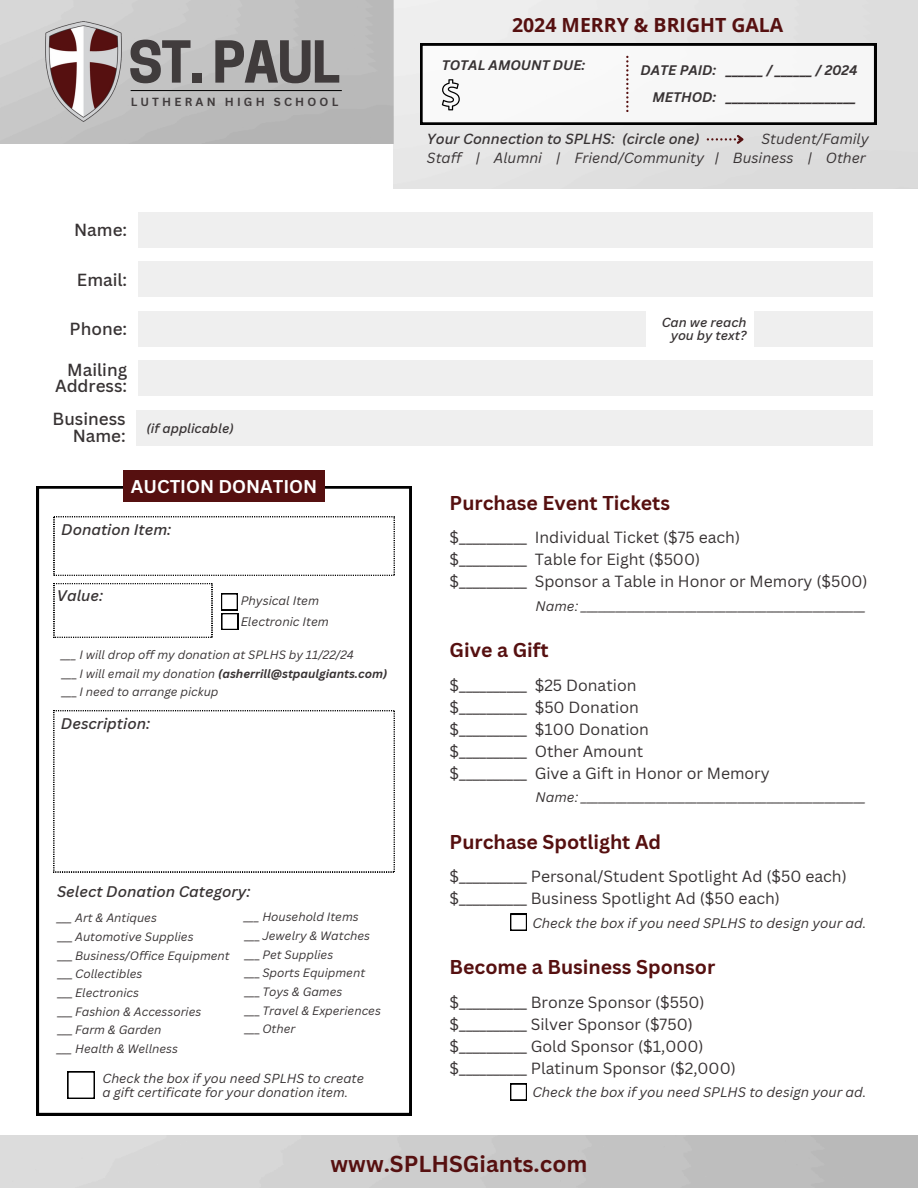
<style>
.page{position:relative;width:918px;height:1188px;background:#fff}
.page>*{position:absolute;margin:0;border:0;box-sizing:border-box;transform-origin:0 0}
.t1{font:700 54.3px "Cooper Hewitt";letter-spacing:-.025em;color:#383334}
.t2{font:700 22.5px "Canva Sans";color:#561010}
.t3{font:700 19.5px "Canva Sans";color:#561010}
.t4{font:700 19.5px "Open Sans";color:#561010}
.t5{font:700 18px "Canva Sans";color:#fff}
.t6{font:500 17.1px/16.5px "Canva Sans";color:#383334;text-align:right}
.t7{font:15.75px/22px "Canva Sans";color:#383334}
.t8{font:italic 500 15px "Canva Sans";color:#383334}
.t9{font:italic 14.25px "Canva Sans";color:#383334}
.t10{font:italic 500 14.25px "Canva Sans";color:#383334}
.t11{font:italic 13.5px "Canva Sans";color:#383334}
.t12{font:italic 700 13.5px "Canva Sans";color:#383334}
.t13{font:italic 12.75px/13.8px "Canva Sans";color:#383334}
.t14{font:italic 500 12.75px/13.8px "Canva Sans";color:#383334;text-align:right}
.t15{font:italic 12px "Canva Sans";color:#383334}
.t16{font:italic 11.85px "Canva Sans";color:#383334}
.t17{font:italic 700 11.85px "Canva Sans";color:#383334}
.t18{font:700 11.55px "Canva Sans";letter-spacing:.28em;color:#383334}
.s1{font-weight:400;font-style:normal}
.s2{font-weight:400}
.s3{font-style:normal}
</style>
<div class="page">
<img style="left:0;top:0;width:394px;height:143px">
<img style="left:394px;top:0;width:524px;height:189px">
<img style="left:46px;top:21px;width:76px;height:100px">
<hr style="left:131px;top:90px;width:211px;height:1px;background:#000">
<svg style="left:510px;top:914px;width:17px;height:17px"></svg>
<svg style="left:510px;top:1084px;width:17px;height:16px"></svg>
<div style="left:138px;top:212px;width:735px;height:35px;background:#efefef"></div>
<div style="left:138px;top:261px;width:735px;height:36px;background:#efefef"></div>
<div style="left:138px;top:311px;width:507px;height:36px;background:#efefef"></div>
<div style="left:138px;top:360px;width:735px;height:36px;background:#efefef"></div>
<div style="left:754px;top:311px;width:119px;height:36px;background:#efefef"></div>
<div style="left:137px;top:410px;width:736px;height:36px;background:#efefef"></div>
<svg style="left:707px;top:133px;width:39px;height:13px"></svg>
<svg style="left:37px;top:486px;width:374px;height:629px"></svg>
<div style="left:124px;top:471px;width:201px;height:31px;background:#561010"></div>
<svg style="left:54px;top:516px;width:341px;height:60px"></svg>
<svg style="left:54px;top:583px;width:158px;height:55px"></svg>
<svg style="left:221px;top:593px;width:17px;height:37px"></svg>
<svg style="left:53px;top:710px;width:341px;height:162px"></svg>
<svg style="left:67px;top:1071px;width:27px;height:27px"></svg>
<svg style="left:420px;top:44px;width:456px;height:81px"></svg>
<h1 class="t1" style="left:128px;top:42px;width:213px">ST. PAUL</h1>
<p class="t18" style="left:131px;top:94px;width:209px">LUTHERAN HIGH SCHOOL</p>
<p class="t6" style="left:74px;top:221px;width:54px">Name:</p>
<h5 class="t6" style="left:77px;top:271px;width:52px">Email:</h5>
<h5 class="t6" style="left:70px;top:320px;width:59px">Phone:</h5>
<h5 class="t6" style="left:55px;top:361px;width:74px">Mailing<br>Address:</h5>
<h5 class="t6" style="left:53px;top:410px;width:75px">Business<br>Name:</h5>
<h5 class="t14" style="left:147px;top:421px;width:89px">(if applicable)</h5>
<p class="t5" style="left:131px;top:474px;width:188px">AUCTION DONATION</p>
<p class="t8" style="left:61px;top:519px;width:112px">Donation Item:</p>
<p class="t8" style="left:57px;top:585px;width:48px">Value:</p>
<p class="t15" style="left:241px;top:592px;width:80px">Physical Item</p>
<p class="t15" style="left:241px;top:613px;width:90px">Electronic Item</p>
<p class="t16" style="left:61px;top:646px;width:294px">___ I will drop off my donation at SPLHS by 11/22/24</p>
<p class="t17" style="left:61px;top:665px;width:327px"><span class="s1">___</span> <span class="s2">I will email my donation</span> (asherrill@stpaulgiants.com)</p>
<h4 class="t16" style="left:61px;top:684px;width:159px"><span class="s3">___</span> I need to arrange pickup</h4>
<p class="t8" style="left:61px;top:713px;width:91px">Description:</p>
<p class="t8" style="left:57px;top:881px;width:195px">Select Donation Category:</p>
<p class="t16" style="left:57px;top:910px;width:101px">___ Art &amp; Antiques</p>
<p class="t16" style="left:57px;top:928px;width:138px"><span class="s3">___</span> Automotive Supplies</p>
<p class="t16" style="left:57px;top:947px;width:174px"><span class="s3">___</span> Business/Office Equipment</p>
<p class="t16" style="left:57px;top:966px;width:87px"><span class="s3">___</span> Collectibles</p>
<p class="t16" style="left:57px;top:984px;width:83px"><span class="s3">___</span> Electronics</p>
<p class="t16" style="left:57px;top:1003px;width:146px"><span class="s3">___</span> Fashion &amp; Accessories</p>
<p class="t16" style="left:57px;top:1022px;width:106px"><span class="s3">___</span> Farm &amp; Garden</p>
<p class="t16" style="left:57px;top:1040px;width:122px">___ Health &amp; Wellness</p>
<p class="t16" style="left:244px;top:909px;width:116px">___ Household Items</p>
<p class="t16" style="left:244px;top:927px;width:127px"><span class="s3">___</span> Jewelry &amp; Watches</p>
<p class="t16" style="left:244px;top:946px;width:91px"><span class="s3">___</span> Pet Supplies</p>
<p class="t16" style="left:244px;top:965px;width:122px"><span class="s3">___</span> Sports Equipment</p>
<p class="t16" style="left:244px;top:983px;width:100px"><span class="s3">___</span> Toys &amp; Games</p>
<p class="t16" style="left:244px;top:1002px;width:138px"><span class="s3">___</span> Travel &amp; Experiences</p>
<p class="t16" style="left:244px;top:1021px;width:53px"><span class="s3">___</span> Other</p>
<p class="t13" style="left:102px;top:1072px;width:263px">Check the box if you need SPLHS to create a gift certificate for your donation item.</p>
<p class="t4" style="left:512px;top:11px;width:273px">2024 MERRY &amp; BRIGHT GALA</p>
<p class="t12" style="left:442px;top:55px;width:145px">TOTAL AMOUNT DUE:</p>
<h6 class="t12" style="left:641px;top:61px;width:77px">DATE PAID:</h6>
<p class="t12" style="left:653px;top:88px;width:65px">METHOD:</p>
<h4 class="t12" style="left:727px;top:61px;width:133px">______ / ______ / 2024</h4>
<h6 class="t12" style="left:727px;top:88px;width:131px">_____________________</h6>
<p class="t10" style="left:427px;top:129px;width:274px">Your Connection to SPLHS: (circle one)</p>
<p class="t9" style="left:762px;top:129px;width:109px">Student/Family</p>
<p class="t9" style="left:427px;top:148px;width:440px">Staff | Alumni | Friend/Community | Business | Other</p>
<p class="t14" style="left:662px;top:315px;width:86px">Can we reach you by text?</p>
<h1 class="t3" style="left:450px;top:489px;width:222px">Purchase Event Tickets</h1>
<p class="t7" style="left:450px;top:526px;width:292px">$__________ Individual Ticket ($75 each) $__________</p>
<p class="t7" style="left:450px;top:548px;width:420px;text-indent:85px">Table for Eight ($500)<br>$__________ Sponsor a Table in Honor or Memory ($500)</p>
<h3 class="t11" style="left:536px;top:597px;width:332px">Name: _________________________________________________</h3>
<p class="t3" style="left:450px;top:636px;width:101px">Give a Gift</p>
<p class="t7" style="left:450px;top:674px;width:201px">$__________ $25 Donation $__________ $50 Donation $__________ $100 Donation $__________</p>
<p class="t7" style="left:450px;top:740px;width:322px;text-indent:85px">Other Amount<br>$__________ Give a Gift in Honor or Memory</p>
<p class="t11" style="left:536px;top:788px;width:332px">Name: _________________________________________________</p>
<p class="t3" style="left:450px;top:828px;width:213px">Purchase Spotlight Ad</p>
<p class="t7" style="left:450px;top:865px;width:399px">$__________ Personal/Student Spotlight Ad ($50 each) $__________ Business Spotlight Ad ($50 each)</p>
<p class="t11" style="left:532px;top:914px;width:336px">Check the box if you need SPLHS to design your ad.</p>
<p class="t3" style="left:450px;top:953px;width:267px">Become a Business Sponsor</p>
<p class="t7" style="left:450px;top:991px;width:288px">$__________ Bronze Sponsor ($550) $__________ Silver Sponsor ($750) $__________ Gold Sponsor ($1,000) $__________ Platinum Sponsor ($2,000)</p>
<p class="t11" style="left:532px;top:1083px;width:336px">Check the box if you need SPLHS to design your ad.</p>
<h3 class="t2" style="left:331px;top:1148px;width:258px">www.SPLHSGiants.com</h3>
</div>
